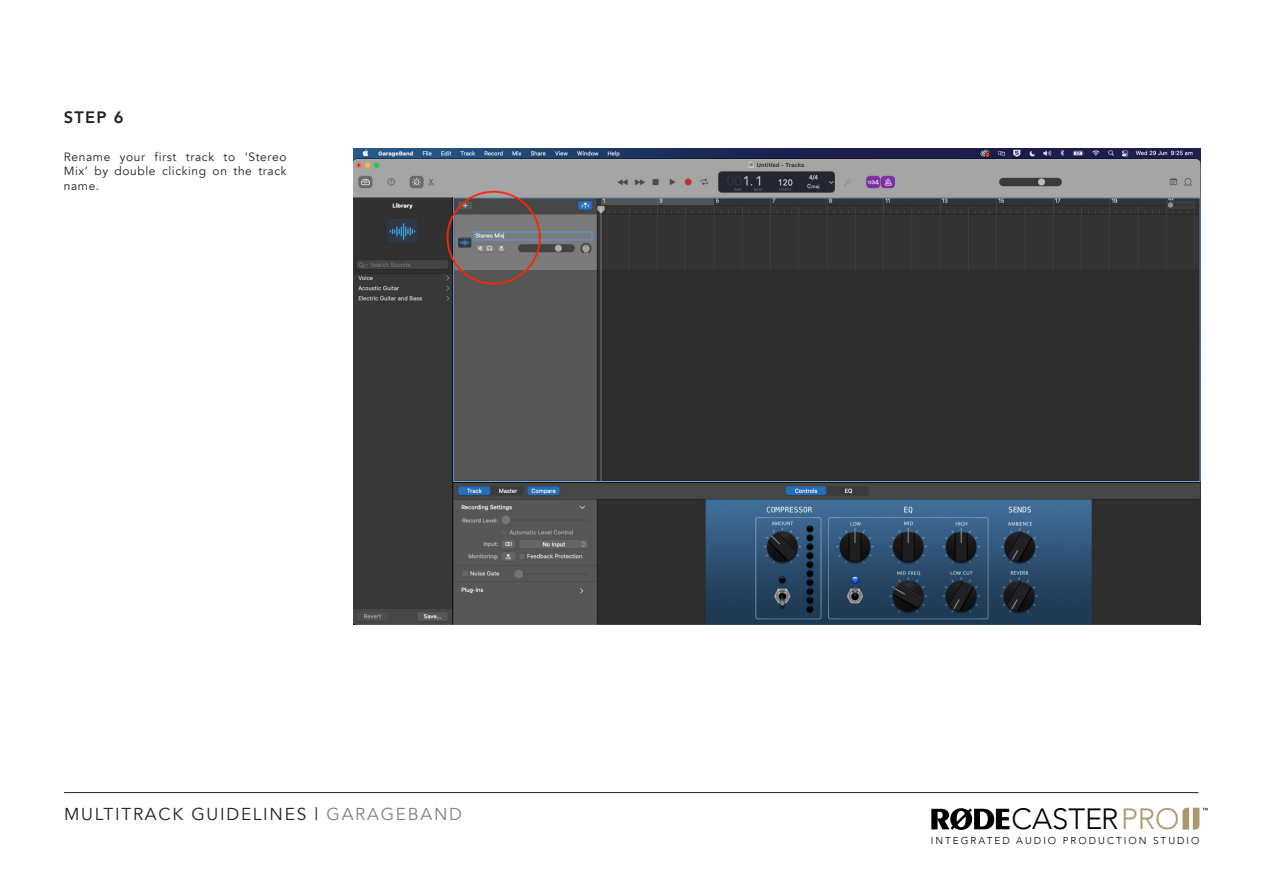
<style>
.page{position:relative;width:1263px;height:893px;background:#fff}
.page>*{position:absolute;margin:0;border:0;box-sizing:border-box;transform-origin:0 0}
.t1{font:300 29.25px "Avenir";color:#000}
.t2{font:17.25px "Avenir";letter-spacing:.1em;color:#231f20}
.t3{font:800 16.5px "Avenir";color:#231f20}
.t4{font:12px/14.4px "Avenir";letter-spacing:.05em;color:#231f20;text-align:justify}
.t5{font:300 10.05px "Avenir";letter-spacing:.2em;color:#000}
.s1{color:#808285}
.s2{color:#ad9970}
</style>
<div class="page">
<svg style="left:931px;top:808px;width:78px;height:22px"></svg>
<svg style="left:1182px;top:808px;width:26px;height:22px"></svg>
<hr style="left:64px;top:792px;width:1134px;height:1px;background:#231f20">
<img style="left:354px;top:149px;width:846px;height:476px">
<h3 class="t3" style="left:64px;top:104px;width:61px">STEP 6</h3>
<p class="t4" style="left:64px;top:150px;width:224px">Rename your first track to ‘Stereo Mix’ by double clicking on the track name.</p>
<h2 class="t2" style="left:64px;top:804px;width:399px">MULTITRACK GUIDELINES | <span class="s1">GARAGEBAND</span></h2>
<h1 class="t1" style="left:1012px;top:802px;width:169px">CASTER<span class="s2">PRO</span></h1>
<p class="t5" style="left:931px;top:835px;width:270px">INTEGRATED AUDIO PRODUCTION STUDIO</p>
</div>
